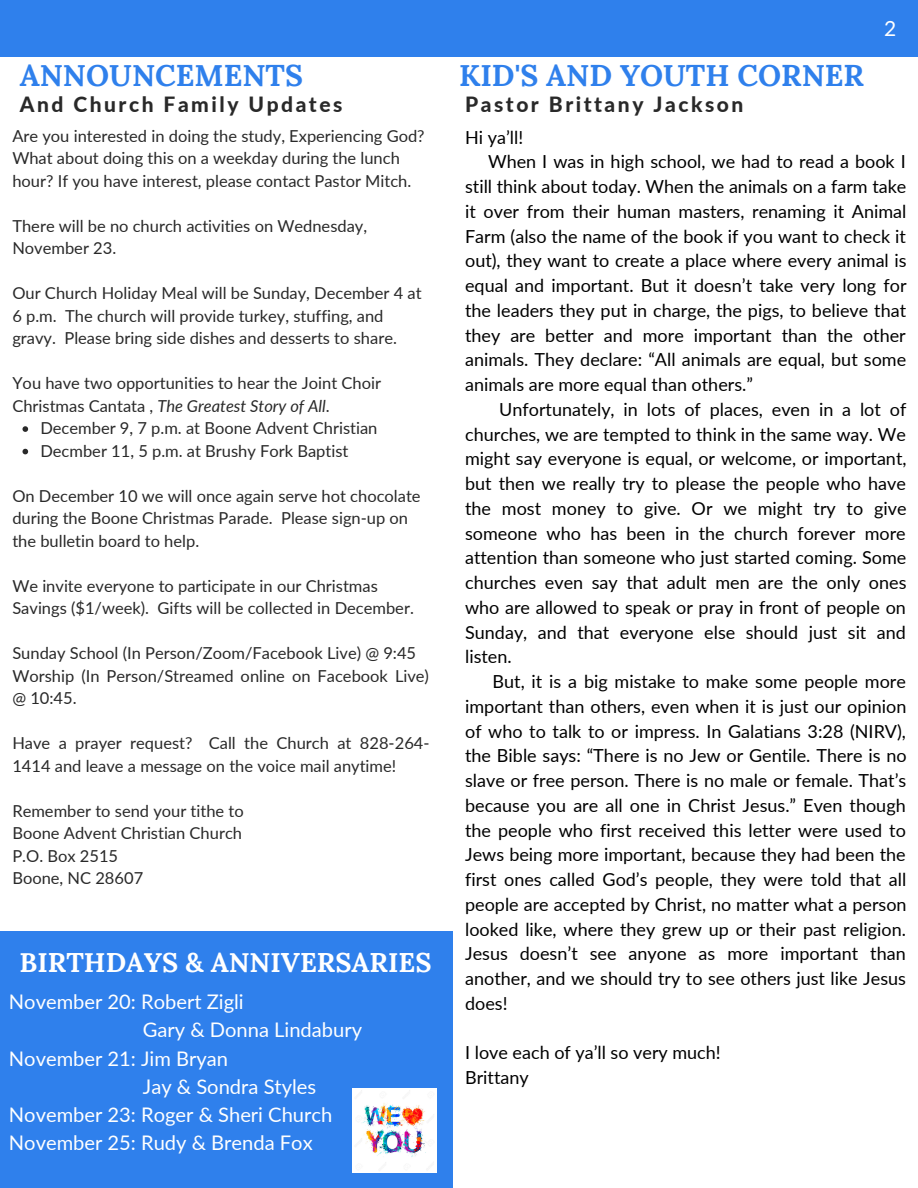
<style>
.page{position:relative;width:918px;height:1188px;background:#fff}
.page>*{position:absolute;margin:0;border:0;box-sizing:border-box;transform-origin:0 0}
.t1{font:700 30px "Lora";color:#2f80ec}
.t2{font:700 27px "Lora";color:#fff}
.t3{font:800 21px "Lato";letter-spacing:.12em;color:#292929}
.t4{font:21px "Lato";color:#fff}
.t5{font:20.1px "Lato";color:#fff}
.t6{font:18px/24.8px "Lato";color:#000}
.t7{font:16.5px/22.5px "Lato";color:#292929}
.s1{font-style:italic}
</style>
<div class="page">
<div style="left:0;top:0;width:918px;height:56px;background:#2f80ec"></div>
<div style="left:0;top:932px;width:453px;height:256px;background:#2f80ec"></div>
<img style="left:352px;top:1088px;width:84px;height:84px">
<svg style="left:22px;top:426px;width:6px;height:6px"></svg>
<svg style="left:22px;top:449px;width:6px;height:5px"></svg>
<h1 class="t1" style="left:20px;top:55px;width:285px">ANNOUNCEMENTS</h1>
<p class="t3" style="left:20px;top:92px;width:324px">And Church Family Updates</p>
<p class="t7" style="left:12px;top:124px;width:414px">Are you interested in doing the study, Experiencing God?<br>What about doing this on a weekday during the lunch hour? If you have interest, please contact Pastor Mitch.</p>
<p class="t7" style="left:12px;top:214px;width:356px">There will be no church activities on Wednesday,<br>November 23.</p>
<p class="t7" style="left:12px;top:282px;width:411px">Our Church Holiday Meal will be Sunday, December 4 at<br>6 p.m. The church will provide turkey, stuffing, and gravy. Please bring side dishes and desserts to share.</p>
<p class="t7" style="left:12px;top:372px;width:370px">You have two opportunities to hear the Joint Choir<br>Christmas Cantata , <span class="s1">The Greatest Story of All</span>.</p>
<p class="t7" style="left:40px;top:417px;width:338px">December 9, 7 p.m. at Boone Advent Christian<br>Decmber 11, 5 p.m. at Brushy Fork Baptist</p>
<p class="t7" style="left:12px;top:484px;width:410px">On December 10 we will once again serve hot chocolate during the Boone Christmas Parade. Please sign-up on the bulletin board to help.</p>
<p class="t7" style="left:12px;top:574px;width:403px">We invite everyone to participate in our Christmas<br>Savings ($1/week). Gifts will be collected in December.</p>
<p class="t7" style="left:12px;top:642px;width:418px">Sunday School (In Person/Zoom/Facebook Live) @ 9:45<br>Worship (In Person/Streamed online on Facebook Live) @ 10:45.</p>
<p class="t7" style="left:12px;top:732px;width:419px">Have a prayer request? Call the Church at 828-264-<br>1414 and leave a message on the voice mail anytime!</p>
<p class="t7" style="left:12px;top:799px;width:233px">Remember to send your tithe to<br>Boone Advent Christian Church<br>P.O. Box 2515<br>Boone, NC 28607</p>
<h2 class="t2" style="left:20px;top:945px;width:413px">BIRTHDAYS &amp; ANNIVERSARIES</h2>
<p class="t5" style="left:9px;top:989px;width:236px">November 20: Robert Zigli</p>
<p class="t5" style="left:143px;top:1018px;width:221px">Gary &amp; Donna Lindabury</p>
<p class="t5" style="left:9px;top:1046px;width:221px">November 21: Jim Bryan</p>
<p class="t5" style="left:143px;top:1074px;width:175px">Jay &amp; Sondra Styles</p>
<p class="t5" style="left:9px;top:1102px;width:325px">November 23: Roger &amp; Sheri Church</p>
<p class="t5" style="left:9px;top:1130px;width:305px">November 25: Rudy &amp; Brenda Fox</p>
<h1 class="t1" style="left:459px;top:55px;width:407px">KID'S AND YOUTH CORNER</h1>
<p class="t3" style="left:465px;top:91px;width:280px">Pastor Brittany Jackson</p>
<p class="t4" style="left:884px;top:15px;width:14px">2</p>
<p class="t6" style="left:465px;top:124px;width:60px">Hi ya’ll!</p>
<p class="t6" style="left:488px;top:149px;width:419px">When I was in high school, we had to read a book I</p>
<p class="t6" style="left:465px;top:174px;width:443px">still think about today. When the animals on a farm take</p>
<p class="t6" style="left:465px;top:199px;width:443px">it over from their human masters, renaming it Animal</p>
<p class="t6" style="left:465px;top:223px;width:442px">Farm (also the name of the book if you want to check it</p>
<p class="t6" style="left:465px;top:248px;width:443px">out), they want to create a place where every animal is</p>
<p class="t6" style="left:465px;top:273px;width:443px">equal and important. But it doesn’t take very long for</p>
<p class="t6" style="left:465px;top:298px;width:443px">the leaders they put in charge, the pigs, to believe that</p>
<p class="t6" style="left:465px;top:322px;width:442px">they are better and more important than the other</p>
<p class="t6" style="left:465px;top:347px;width:443px">animals. They declare: “All animals are equal, but some</p>
<p class="t6" style="left:465px;top:372px;width:289px">animals are more equal than others.”</p>
<p class="t6" style="left:499px;top:397px;width:409px">Unfortunately, in lots of places, even in a lot of</p>
<p class="t6" style="left:465px;top:421px;width:442px">churches, we are tempted to think in the same way. We</p>
<p class="t6" style="left:465px;top:446px;width:443px">might say everyone is equal, or welcome, or important,</p>
<p class="t6" style="left:465px;top:471px;width:442px">but then we really try to please the people who have</p>
<p class="t6" style="left:465px;top:496px;width:443px">the most money to give. Or we might try to give</p>
<p class="t6" style="left:465px;top:520px;width:442px">someone who has been in the church forever more</p>
<p class="t6" style="left:465px;top:545px;width:443px">attention than someone who just started coming. Some</p>
<p class="t6" style="left:465px;top:570px;width:443px">churches even say that adult men are the only ones</p>
<p class="t6" style="left:465px;top:595px;width:442px">who are allowed to speak or pray in front of people on</p>
<p class="t6" style="left:465px;top:619px;width:442px">Sunday, and that everyone else should just sit and</p>
<p class="t6" style="left:465px;top:644px;width:48px">listen.</p>
<p class="t6" style="left:493px;top:669px;width:415px">But, it is a big mistake to make some people more</p>
<p class="t6" style="left:465px;top:694px;width:443px">important than others, even when it is just our opinion</p>
<p class="t6" style="left:465px;top:718px;width:442px">of who to talk to or impress. In Galatians 3:28 (NIRV),</p>
<p class="t6" style="left:465px;top:743px;width:443px">the Bible says: “There is no Jew or Gentile. There is no</p>
<p class="t6" style="left:465px;top:768px;width:443px">slave or free person. There is no male or female. That’s</p>
<p class="t6" style="left:465px;top:793px;width:442px">because you are all one in Christ Jesus.” Even though</p>
<p class="t6" style="left:465px;top:817px;width:442px">the people who first received this letter were used to</p>
<p class="t6" style="left:465px;top:842px;width:442px">Jews being more important, because they had been the</p>
<p class="t6" style="left:465px;top:867px;width:443px">first ones called God’s people, they were told that all</p>
<p class="t6" style="left:465px;top:892px;width:443px">people are accepted by Christ, no matter what a person</p>
<p class="t6" style="left:465px;top:916px;width:442px">looked like, where they grew up or their past religion.</p>
<p class="t6" style="left:465px;top:941px;width:442px">Jesus doesn’t see anyone as more important than</p>
<p class="t6" style="left:465px;top:966px;width:442px">another, and we should try to see others just like Jesus</p>
<p class="t6" style="left:465px;top:991px;width:44px">does!</p>
<p class="t6" style="left:465px;top:1040px;width:257px">I love each of ya’ll so very much!<br>Brittany</p>
</div>
